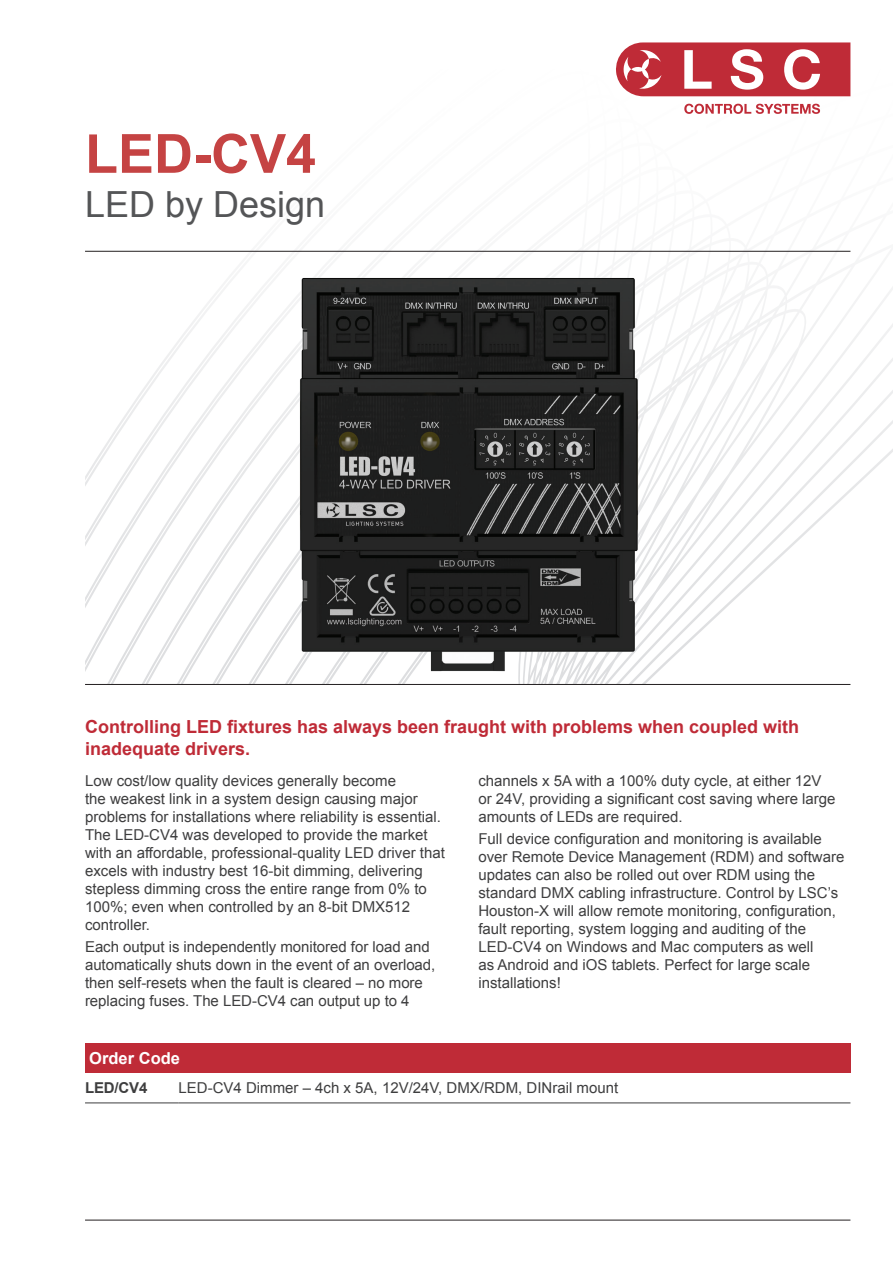
<style>
.page{position:relative;width:893px;height:1263px;background:#fff}
.page>*{position:absolute;margin:0;border:0;box-sizing:border-box;transform-origin:0 0}
.t1{font:700 54px "Arial";color:#c54343}
.t2{font:36px "Arial";color:#545557}
.t3{font:700 18px/21.6px "Arial";color:#bf2b37}
.t4{font:700 16.5px "Arial";color:#fff}
.t5{font:15px/18px "Arial";color:#3e3e3f}
.t6{font:700 15px "Arial";letter-spacing:-.01em;color:#3e3e3f}
</style>
<div class="page">
<svg style="left:85px;top:42px;width:808px;height:642px"></svg>
<svg style="left:604px;top:315px;width:289px;height:369px"></svg>
<svg style="left:616px;top:350px;width:277px;height:334px"></svg>
<svg style="left:628px;top:383px;width:265px;height:301px"></svg>
<svg style="left:641px;top:414px;width:252px;height:271px"></svg>
<hr style="left:85px;top:251px;width:765px;height:1px;background:#231f20">
<hr style="left:85px;top:1220px;width:765px;height:1px;background:#231f20">
<hr style="left:85px;top:684px;width:765px;height:1px;background:#231f20">
<div style="left:85px;top:1043px;width:765px;height:30px;background:#bf2b37"></div>
<hr style="left:85px;top:1103px;width:94px;height:1px;background:#3e3e3f">
<hr style="left:179px;top:1103px;width:671px;height:1px;background:#3e3e3f">
<img style="left:85px;top:261px;width:734px;height:414px">
<div style="left:698px;top:114px;width:7px;height:13px;background:#fff"></div>
<div style="left:698px;top:127px;width:7px;height:14px;background:#fff"></div>
<div style="left:589px;top:67px;width:14px;height:8px;background:#fff"></div>
<div style="left:603px;top:67px;width:13px;height:8px;background:#fff"></div>
<svg style="left:615px;top:42px;width:235px;height:54px"></svg>
<svg style="left:684px;top:104px;width:136px;height:10px"></svg>
<h1 class="t1" style="left:85px;top:118px;width:233px">LED-CV4</h1>
<h2 class="t2" style="left:85px;top:181px;width:242px">LED by Design</h2>
<p class="t3" style="left:85px;top:717px;width:716px">Controlling LED fixtures has always been fraught with problems when coupled with inadequate drivers.</p>
<p class="t5" style="left:85px;top:771px;width:361px">Low cost/low quality devices generally become<br>the weakest link in a system design causing major problems for installations where reliability is essential.<br>The LED-CV4 was developed to provide the market with an affordable, professional-quality LED driver that excels with industry best 16-bit dimming, delivering stepless dimming cross the entire range from 0% to 100%; even when controlled by an 8-bit DMX512 controller.</p>
<p class="t5" style="left:85px;top:938px;width:352px">Each output is independently monitored for load and automatically shuts down in the event of an overload, then self-resets when the fault is cleared – no more replacing fuses. The LED-CV4 can output up to 4</p>
<p class="t5" style="left:478px;top:771px;width:359px">channels x 5A with a 100% duty cycle, at either 12V or 24V, providing a significant cost saving where large amounts of LEDs are required.</p>
<p class="t5" style="left:478px;top:830px;width:367px">Full device configuration and monitoring is available over Remote Device Management (RDM) and software updates can also be rolled out over RDM using the standard DMX cabling infrastructure. Control by LSC’s Houston-X will allow remote monitoring, configuration, fault reporting, system logging and auditing of the LED-CV4 on Windows and Mac computers as well<br>as Android and iOS tablets. Perfect for large scale installations!</p>
<p class="t4" style="left:89px;top:1047px;width:92px">Order Code</p>
<p class="t6" style="left:85px;top:1078px;width:64px">LED/CV4</p>
<p class="t5" style="left:179px;top:1079px;width:441px">LED-CV4 Dimmer – 4ch x 5A, 12V/24V, DMX/RDM, DINrail mount</p>
</div>
